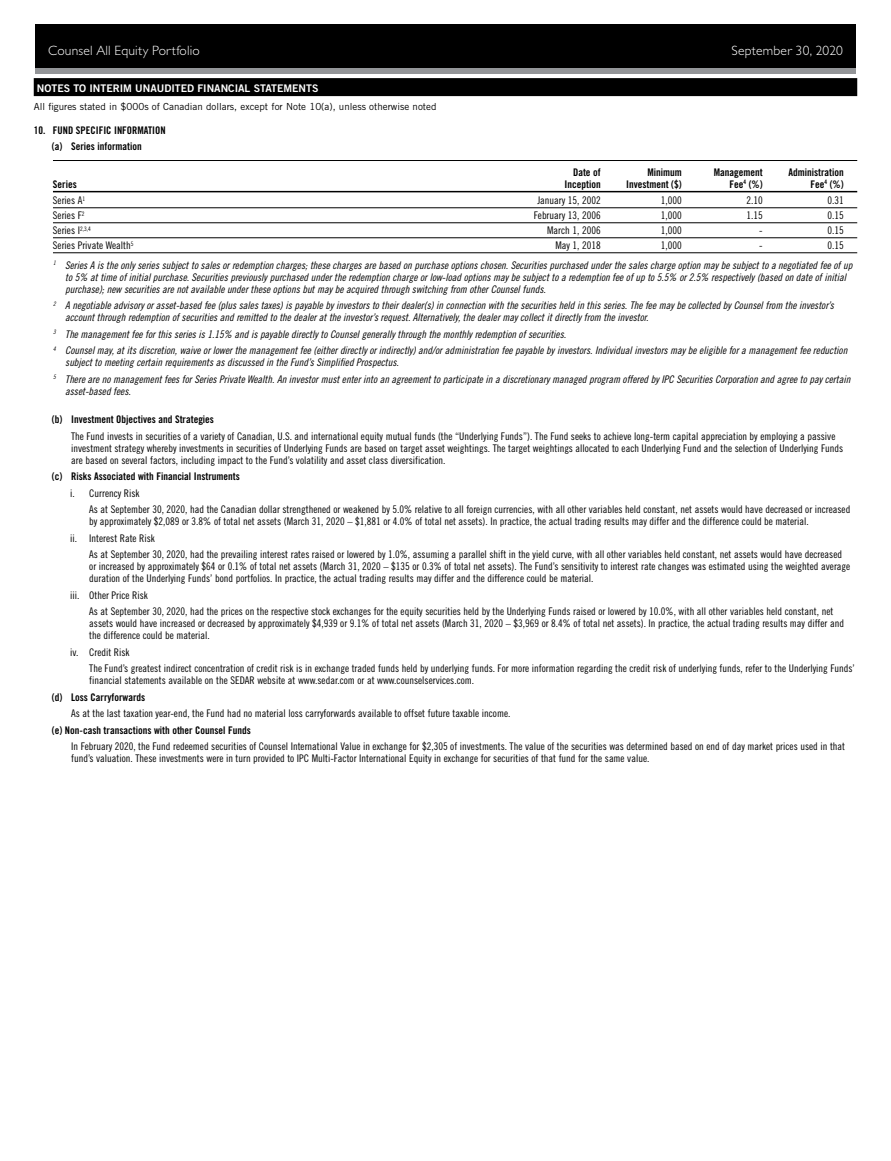
<style>
.page{position:relative;width:891px;height:1161px;background:#fff}
.page>*{position:absolute;margin:0;border:0;box-sizing:border-box;transform-origin:0 0}
.SCOTT_Master_Page_he{font:300 13.5px "Gill Sans Std";letter-spacing:.015em;color:#fff}
._3_-__i{font:10.5px/12px "Trade Gothic LT Std Cn 18";color:#000}
._2_-__a{font:10.5px/12px "Trade Gothic LT Std Cn 18 Obl";color:#000}
._2_-__a-2{font:10.5px/12px "Trade Gothic LT Std Cn 18";color:#000}
.S2_-__a__title_bold{font:10.5px "Trade Gothic LT Std Bd Cn 20";color:#000}
.t1{font:10.5px "Trade Gothic LT Std Bd 2";color:#fff}
._1_-___note{font:10.5px "Trade Gothic LT Std Bd Cn 20";color:#000}
._2_-__a__bold{font:10.5px "Trade Gothic LT Std Bd Cn 20";color:#000}
.t2{font:9.75px "Trade Gothic LT Std";color:#000}
</style>
<div class="page">
<hr style="left:53px;top:160px;width:804px;height:1px;background:#000">
<hr style="left:53px;top:191px;width:804px;height:1px;background:#000">
<hr style="left:53px;top:207px;width:804px;height:1px;background:#000">
<hr style="left:53px;top:222px;width:804px;height:1px;background:#000">
<hr style="left:53px;top:237px;width:804px;height:1px;background:#000">
<hr style="left:53px;top:252px;width:804px;height:1px;background:#000">
<div style="left:35px;top:24px;width:821px;height:47px;background:#000"></div>
<div style="left:35px;top:68px;width:821px;height:6px;background:#939598"></div>
<div style="left:34px;top:78px;width:823px;height:18px;background:#000"></div>
<p class="SCOTT_Master_Page_he" style="left:48px;top:43px;width:153px">Counsel All Equity Portfolio</p>
<p class="SCOTT_Master_Page_he" style="left:732px;top:43px;width:113px">September 30, 2020</p>
<p class="t1" style="left:37px;top:81px;width:283px">NOTES TO INTERIM UNAUDITED FINANCIAL STATEMENTS</p>
<p class="t2" style="left:34px;top:100px;width:404px">All figures stated in $000s of Canadian dollars, except for Note 10(a), unless otherwise noted</p>
<p class="_1_-___note" style="left:34px;top:124px;width:133px">10. FUND SPECIFIC INFORMATION</p>
<p class="_2_-__a__bold" style="left:52px;top:140px;width:91px">(a) Series information</p>
<p class="S2_-__a__title_bold" style="left:573px;top:166px;width:29px">Date of</p>
<p class="S2_-__a__title_bold" style="left:647px;top:166px;width:36px">Minimum</p>
<p class="S2_-__a__title_bold" style="left:714px;top:166px;width:50px">Management</p>
<p class="S2_-__a__title_bold" style="left:788px;top:166px;width:57px">Administration</p>
<p class="S2_-__a__title_bold" style="left:53px;top:178px;width:25px">Series</p>
<p class="S2_-__a__title_bold" style="left:565px;top:178px;width:38px">Inception</p>
<p class="S2_-__a__title_bold" style="left:626px;top:178px;width:57px">Investment ($)</p>
<p class="S2_-__a__title_bold" style="left:729px;top:178px;width:35px">Fee<sup>4</sup> (%)</p>
<p class="S2_-__a__title_bold" style="left:810px;top:178px;width:35px">Fee<sup>4</sup> (%)</p>
<p class="_3_-__i" style="left:53px;top:195px;width:34px">Series A<sup>1</sup></p>
<p class="_3_-__i" style="left:537px;top:195px;width:65px">January 15, 2002</p>
<p class="_3_-__i" style="left:661px;top:195px;width:22px">1,000</p>
<p class="_3_-__i" style="left:746px;top:195px;width:18px">2.10</p>
<p class="_3_-__i" style="left:827px;top:195px;width:18px">0.31</p>
<p class="_3_-__i" style="left:53px;top:210px;width:33px">Series F<sup>2</sup></p>
<p class="_3_-__i" style="left:534px;top:210px;width:68px">February 13, 2006</p>
<p class="_3_-__i" style="left:661px;top:210px;width:22px">1,000</p>
<p class="_3_-__i" style="left:746px;top:210px;width:18px">1.15</p>
<p class="_3_-__i" style="left:827px;top:210px;width:18px">0.15</p>
<p class="_3_-__i" style="left:53px;top:225px;width:39px">Series I<sup>2,3,4</sup></p>
<p class="_3_-__i" style="left:547px;top:225px;width:55px">March 1, 2006</p>
<p class="_3_-__i" style="left:661px;top:225px;width:22px">1,000</p>
<p class="_3_-__i" style="left:759px;top:225px;width:5px">-</p>
<p class="_3_-__i" style="left:827px;top:225px;width:18px">0.15</p>
<p class="_3_-__i" style="left:53px;top:240px;width:82px">Series Private Wealth<sup>5</sup></p>
<p class="_3_-__i" style="left:555px;top:240px;width:47px">May 1, 2018</p>
<p class="_3_-__i" style="left:661px;top:240px;width:22px">1,000</p>
<p class="_3_-__i" style="left:759px;top:240px;width:5px">-</p>
<p class="_3_-__i" style="left:827px;top:240px;width:18px">0.15</p>
<p class="_2_-__a" style="left:65px;top:259px;width:789px;text-indent:-12px"><sup>1</sup> Series A is the only series subject to sales or redemption charges; these charges are based on purchase options chosen. Securities purchased under the sales charge option may be subject to a negotiated fee of up to 5% at time of initial purchase. Securities previously purchased under the redemption charge or low-load options may be subject to a redemption fee of up to 5.5% or 2.5% respectively (based on date of initial purchase); new securities are not available under these options but may be acquired through switching from other Counsel funds.</p>
<p class="_2_-__a" style="left:65px;top:300px;width:770px;text-indent:-12px"><sup>2</sup> A negotiable advisory or asset-based fee (plus sales taxes) is payable by investors to their dealer(s) in connection with the securities held in this series. The fee may be collected by Counsel from the investor’s account through redemption of securities and remitted to the dealer at the investor’s request. Alternatively, the dealer may collect it directly from the investor.</p>
<p class="_2_-__a" style="left:53px;top:328px;width:514px"><sup>3</sup> The management fee for this series is 1.15% and is payable directly to Counsel generally through the monthly redemption of securities.</p>
<p class="_2_-__a" style="left:65px;top:345px;width:784px;text-indent:-12px"><sup>4</sup> Counsel may, at its discretion, waive or lower the management fee (either directly or indirectly) and/or administration fee payable by investors. Individual investors may be eligible for a management fee reduction subject to meeting certain requirements as discussed in the Fund’s Simplified Prospectus.</p>
<p class="_2_-__a" style="left:65px;top:373px;width:787px;text-indent:-12px"><sup>5</sup> There are no management fees for Series Private Wealth. An investor must enter into an agreement to participate in a discretionary managed program offered by IPC Securities Corporation and agree to pay certain asset-based fees.</p>
<p class="S2_-__a__title_bold" style="left:52px;top:413px;width:164px">(b) Investment Objectives and Strategies</p>
<p class="_2_-__a-2" style="left:71px;top:430px;width:774px">The Fund invests in securities of a variety of Canadian, U.S. and international equity mutual funds (the “Underlying Funds”). The Fund seeks to achieve long-term capital appreciation by employing a passive investment strategy whereby investments in securities of Underlying Funds are based on target asset weightings. The target weightings allocated to each Underlying Fund and the selection of Underlying Funds are based on several factors, including impact to the Fund’s volatility and asset class diversification.</p>
<p class="S2_-__a__title_bold" style="left:52px;top:470px;width:190px">(c) Risks Associated with Financial Instruments</p>
<p class="_3_-__i" style="left:70px;top:487px;width:71px">i. Currency Risk</p>
<p class="_3_-__i" style="left:89px;top:504px;width:763px">As at September 30, 2020, had the Canadian dollar strengthened or weakened by 5.0% relative to all foreign currencies, with all other variables held constant, net assets would have decreased or increased by approximately $2,089 or 3.8% of total net assets (March 31, 2020 – $1,881 or 4.0% of total net assets). In practice, the actual trading results may differ and the difference could be material.</p>
<p class="_3_-__i" style="left:70px;top:532px;width:87px">ii. Interest Rate Risk</p>
<p class="_3_-__i" style="left:89px;top:549px;width:763px">As at September 30, 2020, had the prevailing interest rates raised or lowered by 1.0%, assuming a parallel shift in the yield curve, with all other variables held constant, net assets would have decreased or increased by approximately $64 or 0.1% of total net assets (March 31, 2020 – $135 or 0.3% of total net assets). The Fund’s sensitivity to interest rate changes was estimated using the weighted average duration of the Underlying Funds’ bond portfolios. In practice, the actual trading results may differ and the difference could be material.</p>
<p class="_3_-__i" style="left:70px;top:589px;width:80px">iii. Other Price Risk</p>
<p class="_3_-__i" style="left:89px;top:606px;width:756px">As at September 30, 2020, had the prices on the respective stock exchanges for the equity securities held by the Underlying Funds raised or lowered by 10.0%, with all other variables held constant, net assets would have increased or decreased by approximately $4,939 or 9.1% of total net assets (March 31, 2020 – $3,969 or 8.4% of total net assets). In practice, the actual trading results may differ and the difference could be material.</p>
<p class="_3_-__i" style="left:70px;top:646px;width:61px">iv. Credit Risk</p>
<p class="_3_-__i" style="left:89px;top:663px;width:767px">The Fund’s greatest indirect concentration of credit risk is in exchange traded funds held by underlying funds. For more information regarding the credit risk of underlying funds, refer to the Underlying Funds’ financial statements available on the SEDAR website at www.sedar.com or at www.counselservices.com.</p>
<p class="S2_-__a__title_bold" style="left:52px;top:691px;width:95px">(d) Loss Carryforwards</p>
<p class="_2_-__a-2" style="left:71px;top:708px;width:441px">As at the last taxation year-end, the Fund had no material loss carryforwards available to offset future taxable income.</p>
<p class="S2_-__a__title_bold" style="left:52px;top:724px;width:201px">(e) Non-cash transactions with other Counsel Funds</p>
<p class="_2_-__a-2" style="left:71px;top:741px;width:776px">In February 2020, the Fund redeemed securities of Counsel International Value in exchange for $2,305 of investments. The value of the securities was determined based on end of day market prices used in that fund’s valuation. These investments were in turn provided to IPC Multi-Factor International Equity in exchange for securities of that fund for the same value.</p>
</div>
